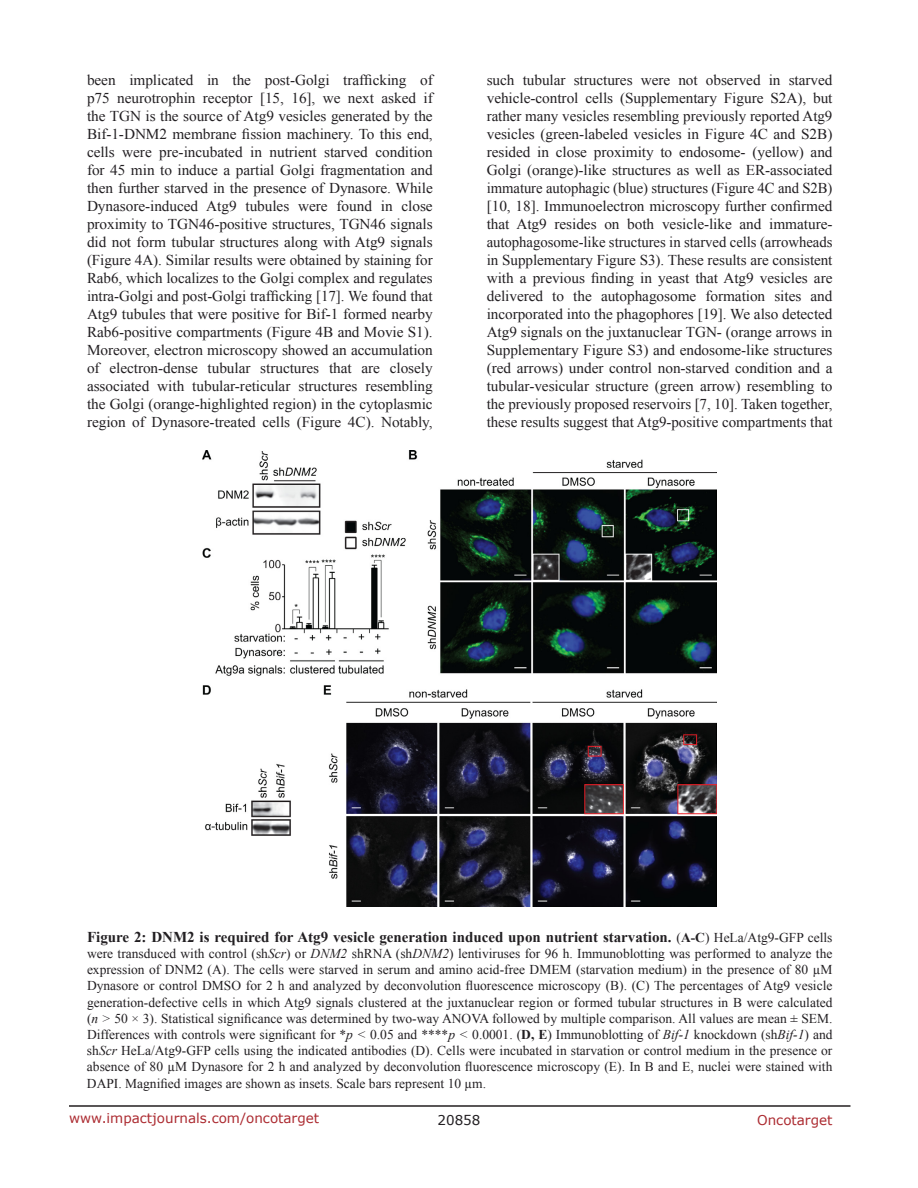
<style>
.page{position:relative;width:918px;height:1188px;background:#fff}
.page>*{position:absolute;margin:0;border:0;box-sizing:border-box;transform-origin:0 0}
.BodyText{font:15px/18px "Times New Roman";letter-spacing:-.005em;color:#221f22;text-align:justify}
.FigureText{font:700 15px "Times New Roman";color:#221f22}
.FigureText-2{font:13.5px/16.2px "Times New Roman";color:#221f22;text-align:justify}
.t1{font:13.5px "Verdana";color:#ac2b31}
.t2{font:13.5px "Verdana";color:#221f22}
.s1{font-weight:400;font-size:13.5px}
.s2{font-size:13.5px}
.s3{font-style:italic}
.s4{font-weight:700}
</style>
<div class="page">
<hr style="left:69px;top:1105px;width:781px;height:2px;background:#231f20">
<img style="left:203px;top:450px;width:514px;height:456px">
<p class="BodyText" style="left:87px;top:71px;width:347px">been implicated in the post-Golgi trafficking of p75 neurotrophin receptor [15, 16], we next asked if the TGN is the source of Atg9 vesicles generated by the Bif-1-DNM2 membrane fission machinery. To this end, cells were pre-incubated in nutrient starved condition for 45 min to induce a partial Golgi fragmentation and then further starved in the presence of Dynasore. While Dynasore-induced Atg9 tubules were found in close proximity to TGN46-positive structures, TGN46 signals did not form tubular structures along with Atg9 signals (Figure 4A). Similar results were obtained by staining for Rab6, which localizes to the Golgi complex and regulates intra-Golgi and post-Golgi trafficking [17]. We found that Atg9 tubules that were positive for Bif-1 formed nearby Rab6-positive compartments (Figure 4B and Movie S1).<br>Moreover, electron microscopy showed an accumulation of electron-dense tubular structures that are closely associated with tubular-reticular structures resembling the Golgi (orange-highlighted region) in the cytoplasmic region of Dynasore-treated cells (Figure 4C). Notably,</p>
<p class="BodyText" style="left:487px;top:71px;width:347px">such tubular structures were not observed in starved vehicle-control cells (Supplementary Figure S2A), but rather many vesicles resembling previously reported Atg9 vesicles (green-labeled vesicles in Figure 4C and S2B) resided in close proximity to endosome- (yellow) and Golgi (orange)-like structures as well as ER-associated immature autophagic (blue) structures (Figure 4C and S2B) [10, 18]. Immunoelectron microscopy further confirmed that Atg9 resides on both vesicle-like and immature&shy;autophagosome-like structures in starved cells (arrowheads in Supplementary Figure S3). These results are consistent with a previous finding in yeast that Atg9 vesicles are delivered to the autophagosome formation sites and incorporated into the phagophores [19]. We also detected Atg9 signals on the juxtanuclear TGN- (orange arrows in Supplementary Figure S3) and endosome-like structures (red arrows) under control non-starved condition and a tubular-vesicular structure (green arrow) resembling to the previously proposed reservoirs [7, 10]. Taken together, these results suggest that Atg9-positive compartments that</p>
<p class="FigureText" style="left:87px;top:926px;width:747px">Figure 2: DNM2 is required for Atg9 vesicle generation induced upon nutrient starvation. <span class="s1">(</span><span class="s2">A-C</span><span class="s1">) HeLa/Atg9-GFP cells</span></p>
<p class="FigureText-2" style="left:87px;top:945px;width:747px">were transduced with control (sh<span class="s3">Scr</span>) or <span class="s3">DNM2</span> shRNA (sh<span class="s3">DNM2</span>) lentiviruses for 96 h. Immunoblotting was performed to analyze the expression of DNM2 (A). The cells were starved in serum and amino acid-free DMEM (starvation medium) in the presence of 80 µM Dynasore or control DMSO for 2 h and analyzed by deconvolution fluorescence microscopy (B). (C) The percentages of Atg9 vesicle generation-defective cells in which Atg9 signals clustered at the juxtanuclear region or formed tubular structures in B were calculated (<span class="s3">n &gt;</span> 50 × 3). Statistical significance was determined by two-way ANOVA followed by multiple comparison. All values are mean ± SEM.<br>Differences with controls were significant for *<span class="s3">p &lt;</span> 0.05 and ****<span class="s3">p &lt;</span> 0.0001. (<span class="s4">D, E</span>) Immunoblotting of <span class="s3">Bif-1</span> knockdown (sh<span class="s3">Bif-1</span>) and sh<span class="s3">Scr</span> HeLa/Atg9-GFP cells using the indicated antibodies (D). Cells were incubated in starvation or control medium in the presence or absence of 80 µM Dynasore for 2 h and analyzed by deconvolution fluorescence microscopy (E). In B and E, nuclei were stained with DAPI. Magnified images are shown as insets. Scale bars represent 10 µm.</p>
<p class="t1" style="left:69px;top:1109px;width:252px">www.impactjournals.com/oncotarget</p>
<p class="t2" style="left:438px;top:1111px;width:44px">20858</p>
<p class="t1" style="left:757px;top:1111px;width:77px">Oncotarget</p>
</div>
